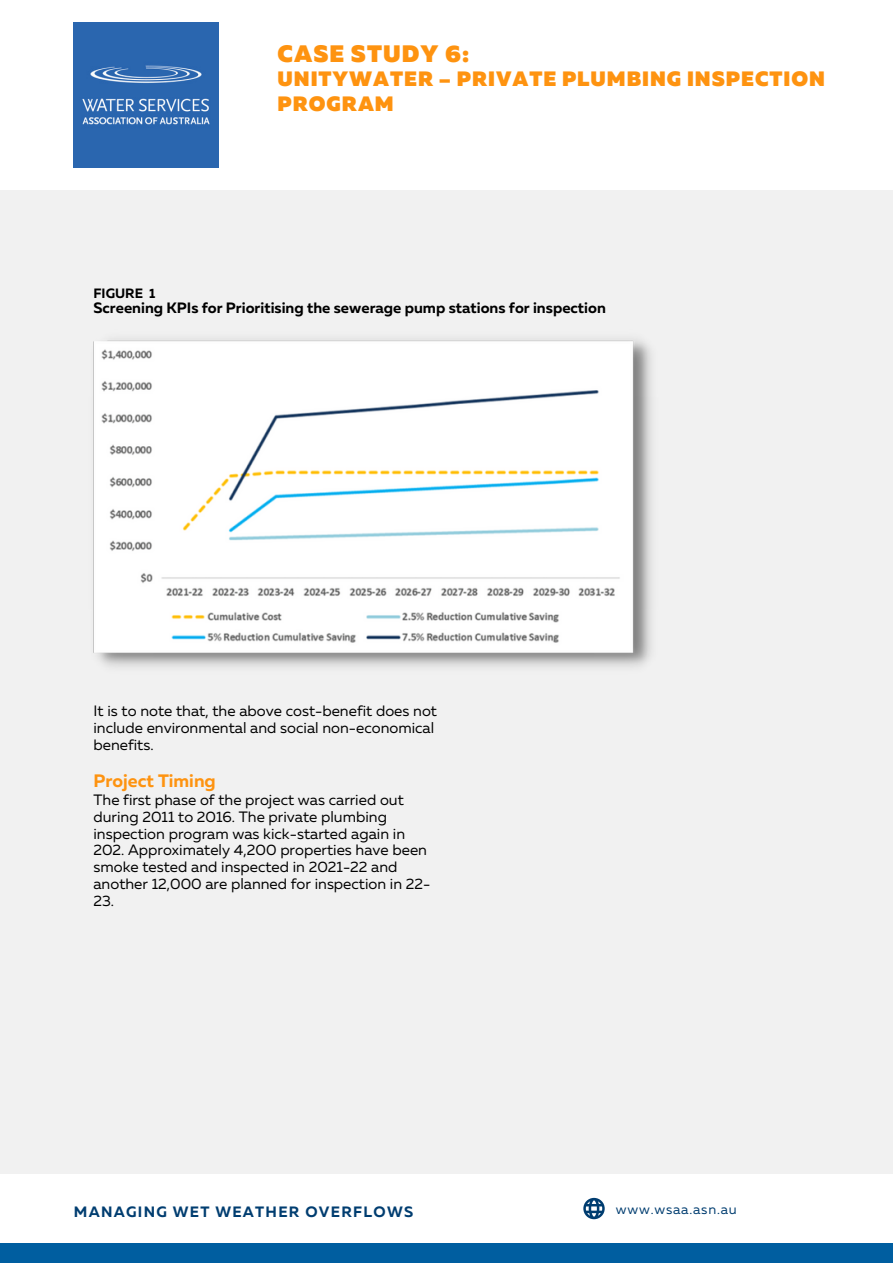
<style>
.page{position:relative;width:893px;height:1264px;background:#fff}
.page>*{position:absolute;margin:0;border:0;box-sizing:border-box;transform-origin:0 0}
.t1{font:900 23.7px "Muller";letter-spacing:.045em;color:#fe9310}
.t2{font:900 20.7px/24.8px "Muller";letter-spacing:.045em;color:#fe9310}
.t3{font:700 18px "Muller";color:#fe9310}
.t4{font:15px/16.8px "Muller";color:#000}
.t5{font:700 15px "Muller";color:#000}
.t6{font:700 15px "Muller";letter-spacing:.085em;color:#003d70}
.t7{font:13.5px "Muller";letter-spacing:.06em;color:#003d70}
.t8{font:700 13.5px "Muller";color:#000}
</style>
<div class="page">
<div style="left:0;top:190px;width:892px;height:983px;background:#f1f1f1"></div>
<img style="left:74px;top:23px;width:145px;height:145px">
<div style="left:0;top:1243px;width:892px;height:19px;background:#005ea0"></div>
<svg style="left:583px;top:1197px;width:21px;height:22px"></svg>
<img style="left:93px;top:339px;width:559px;height:328px">
<h1 class="t1" style="left:277px;top:43px;width:193px">CASE STUDY 6:</h1>
<h2 class="t2" style="left:277px;top:68px;width:549px">UNITYWATER – PRIVATE PLUMBING INSPECTION<br>PROGRAM</h2>
<p class="t8" style="left:93px;top:287px;width:63px">FIGURE 1</p>
<p class="t5" style="left:93px;top:302px;width:514px">Screening KPIs for Prioritising the sewerage pump stations for inspection</p>
<p class="t4" style="left:93px;top:703px;width:345px">It is to note that, the above cost-benefit does not include environmental and social non-economical benefits.</p>
<p class="t3" style="left:93px;top:773px;width:124px">Project Timing</p>
<p class="t4" style="left:93px;top:792px;width:338px">The first phase of the project was carried out during 2011 to 2016. The private plumbing inspection program was kick-started again in 202. Approximately 4,200 properties have been smoke tested and inspected in 2021-22 and another 12,000 are planned for inspection in 22- 23.</p>
<p class="t6" style="left:74px;top:1205px;width:341px">MANAGING WET WEATHER OVERFLOWS</p>
<p class="t7" style="left:616px;top:1203px;width:122px">www.wsaa.asn.au</p>
</div>
